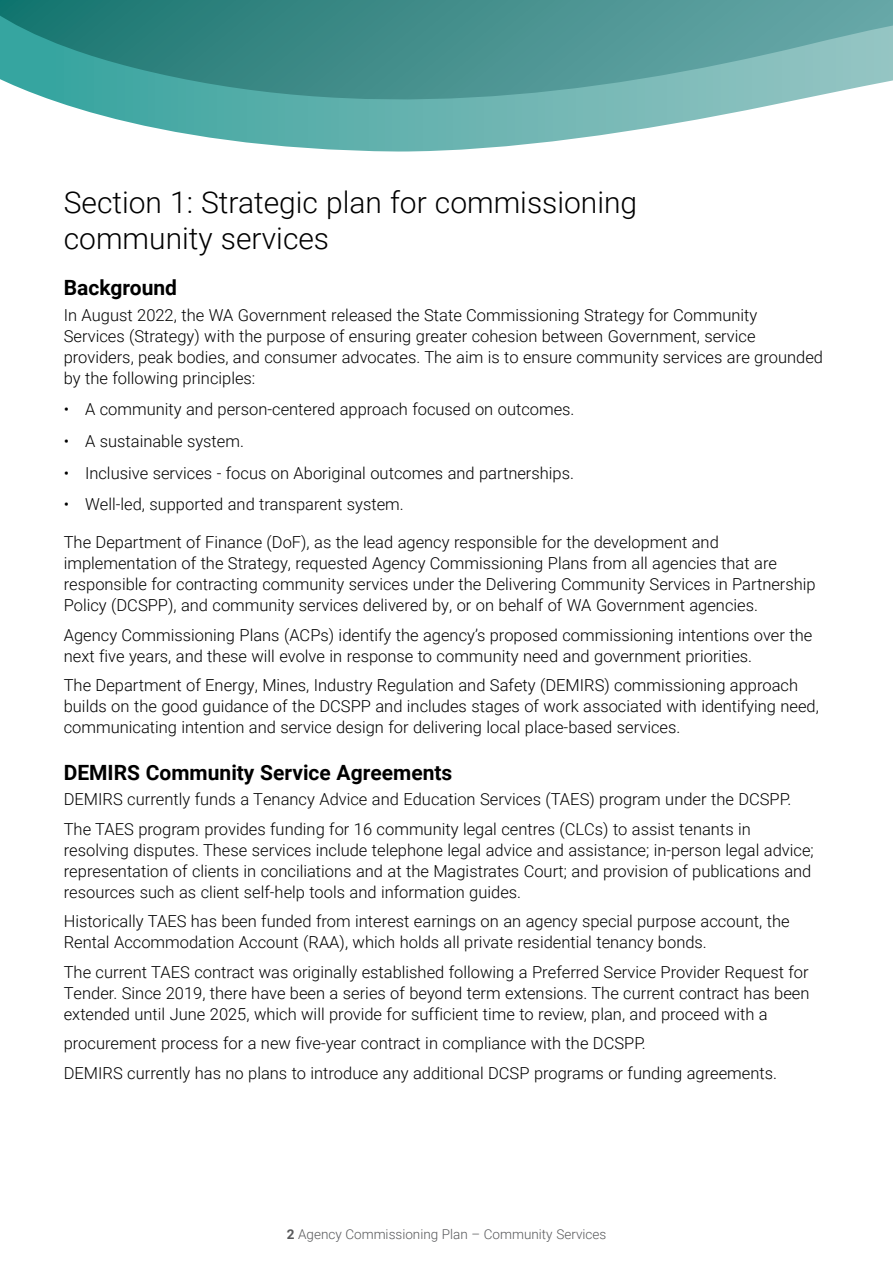
<style>
.page{position:relative;width:893px;height:1263px;background:#fff}
.page>*{position:absolute;margin:0;border:0;box-sizing:border-box;transform-origin:0 0}
.CP_H1{font:300 30px/36px "Roboto";color:#000}
.CP_H2{font:700 21px "Roboto";color:#000}
.CP_body{font:300 16.5px/21px "Roboto";color:#000}
.CP_bullets{font:300 16.5px "Roboto";color:#000}
.t1{font:300 13.5px "Roboto";color:#58595b}
.s1{font-weight:700}
</style>
<div class="page">
<svg style="left:137px;top:124px;width:534px;height:28px"></svg>
<svg style="left:0;top:0;width:892px;height:124px;background:#5ba3a0"></svg>
<svg style="left:892px;top:0;width:1px;height:81px"></svg>
<h1 class="CP_H1" style="left:64px;top:183px;width:575px">Section 1: Strategic plan for commissioning community services</h1>
<h2 class="CP_H2" style="left:64px;top:273px;width:115px">Background</h2>
<p class="CP_body" style="left:64px;top:304px;width:761px">In August 2022, the WA Government released the State Commissioning Strategy for Community<br>Services (Strategy) with the purpose of ensuring greater cohesion between Government, service providers, peak bodies, and consumer advocates. The aim is to ensure community services are grounded by the following principles:</p>
<p class="CP_bullets" style="left:64px;top:398px;width:512px">• A community and person-centered approach focused on outcomes.</p>
<p class="CP_bullets" style="left:64px;top:430px;width:182px">• A sustainable system.</p>
<p class="CP_bullets" style="left:64px;top:461px;width:512px">• Inclusive services - focus on Aboriginal outcomes and partnerships.</p>
<p class="CP_bullets" style="left:64px;top:493px;width:341px">• Well-led, supported and transparent system.</p>
<p class="CP_body" style="left:64px;top:531px;width:753px">The Department of Finance (DoF), as the lead agency responsible for the development and implementation of the Strategy, requested Agency Commissioning Plans from all agencies that are responsible for contracting community services under the Delivering Community Services in Partnership Policy (DCSPP), and community services delivered by, or on behalf of WA Government agencies.</p>
<p class="CP_body" style="left:64px;top:624px;width:750px">Agency Commissioning Plans (ACPs) identify the agency’s proposed commissioning intentions over the next five years, and these will evolve in response to community need and government priorities.</p>
<p class="CP_body" style="left:64px;top:674px;width:757px">The Department of Energy, Mines, Industry Regulation and Safety (DEMIRS) commissioning approach builds on the good guidance of the DCSPP and includes stages of work associated with identifying need, communicating intention and service design for delivering local place-based services.</p>
<h2 class="CP_H2" style="left:64px;top:758px;width:390px">DEMIRS Community Service Agreements</h2>
<p class="CP_body" style="left:64px;top:788px;width:729px">DEMIRS currently funds a Tenancy Advice and Education Services (TAES) program under the DCSPP.</p>
<p class="CP_body" style="left:64px;top:818px;width:751px">The TAES program provides funding for 16 community legal centres (CLCs) to assist tenants in resolving disputes. These services include telephone legal advice and assistance; in-person legal advice; representation of clients in conciliations and at the Magistrates Court; and provision of publications and resources such as client self-help tools and information guides.</p>
<p class="CP_body" style="left:64px;top:910px;width:727px">Historically TAES has been funded from interest earnings on an agency special purpose account, the<br>Rental Accommodation Account (RAA), which holds all private residential tenancy bonds.</p>
<p class="CP_body" style="left:64px;top:961px;width:747px;text-align:justify">The current TAES contract was originally established following a Preferred Service Provider Request for Tender. Since 2019, there have been a series of beyond term extensions. The current contract has been extended until June 2025, which will provide for sufficient time to review, plan, and proceed with a</p>
<p class="CP_body" style="left:64px;top:1032px;width:584px">procurement process for a new five-year contract in compliance with the DCSPP.</p>
<p class="CP_body" style="left:64px;top:1062px;width:715px">DEMIRS currently has no plans to introduce any additional DCSP programs or funding agreements.</p>
<p class="t1" style="left:287px;top:1224px;width:321px"><span class="s1">2</span> Agency Commissioning Plan – Community Services</p>
</div>
